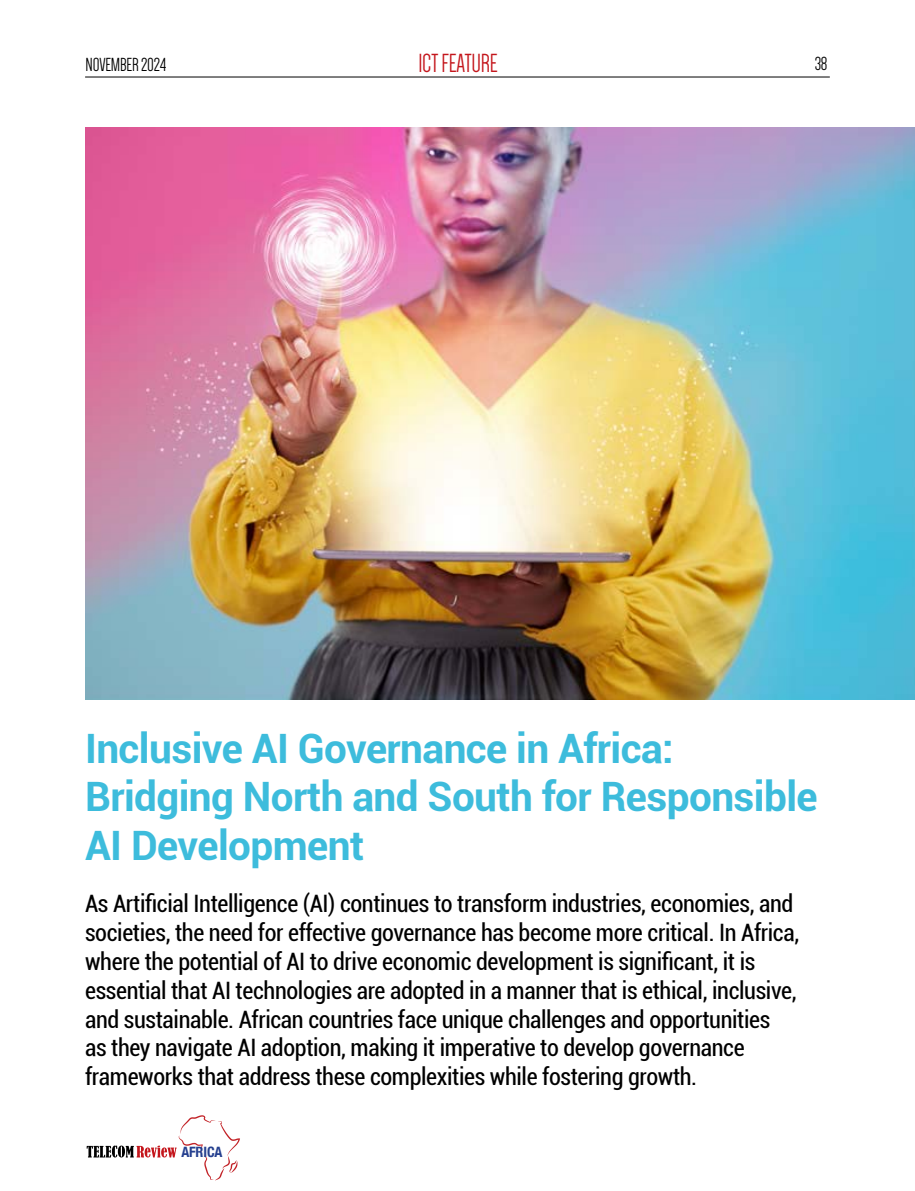
<style>
.page{position:relative;width:915px;height:1191px;background:#fff}
.page>*{position:absolute;margin:0;border:0;box-sizing:border-box;transform-origin:0 0}
.t1{font:700 40.5px/48.6px "Roboto";letter-spacing:-.015em;color:#3dbcdc}
.t2{font:27px "Dense";letter-spacing:-.01em;color:#c4161c}
.t3{font:condensed 24px/28.8px "Roboto";letter-spacing:-.015em;color:#000}
.t4{font:19.5px "Dense";letter-spacing:-.01em;color:#000}
.t5{font:700 condensed 14.25px "Helvetica Neue";letter-spacing:-.01em;color:#25408f}
</style>
<div class="page">
<hr style="left:85px;top:77px;width:744px;height:1px;background:#000">
<svg style="left:87px;top:1115px;width:153px;height:66px"></svg>
<img style="left:85px;top:128px;width:829px;height:572px">
<p class="t4" style="left:85px;top:55px;width:82px">NOVEMBER 2024</p>
<p class="t2" style="left:418px;top:50px;width:81px">ICT FEATURE</p>
<p class="t4" style="left:814px;top:54px;width:14px">38</p>
<h1 class="t1" style="left:85px;top:722px;width:733px">Inclusive AI Governance in Africa:<br>Bridging North and South for Responsible<br>AI Development</h1>
<p class="t3" style="left:85px;top:888px;width:715px">As Artificial Intelligence (AI) continues to transform industries, economies, and societies, the need for effective governance has become more critical. In Africa, where the potential of AI to drive economic development is significant, it is essential that AI technologies are adopted in a manner that is ethical, inclusive, and sustainable. African countries face unique challenges and opportunities<br>as they navigate AI adoption, making it imperative to develop governance frameworks that address these complexities while fostering growth.</p>
<p class="t5" style="left:181px;top:1140px;width:43px">AFRICA</p>
</div>
